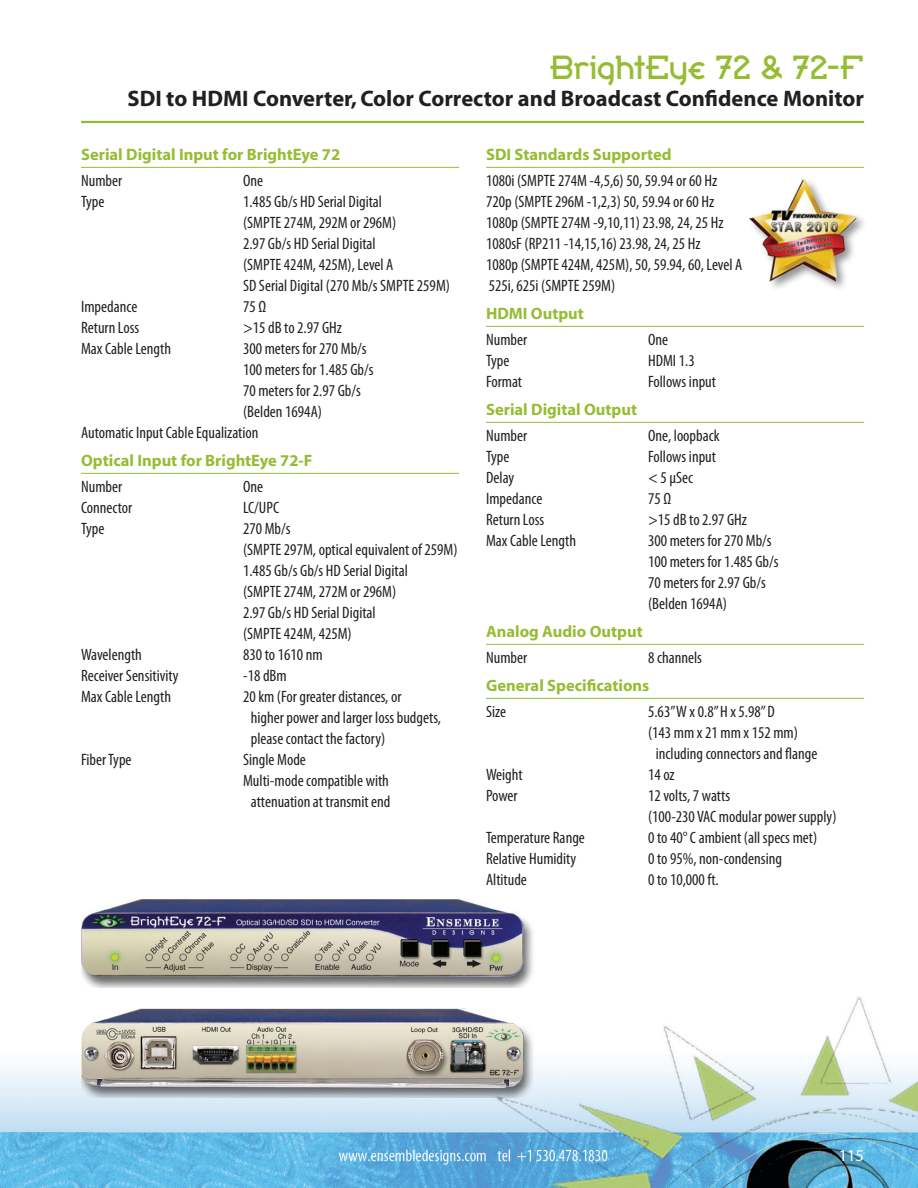
<style>
.page{position:relative;width:918px;height:1188px;background:#fff}
.page>*{position:absolute;margin:0;border:0;box-sizing:border-box;transform-origin:0 0}
._2013_Product_Number{font:33px "Broadband ICG";letter-spacing:-.01em;color:#96bc33}
._2013_small_Product{font:700 22.5px "Myriad";color:#231f20}
._2013_Specs-Tab_List{font:condensed 16.5px "Myriad Pro";color:#231f20}
._2013_Specs-Standard{font:condensed 16.5px "Myriad Pro";color:#231f20}
._2013_Spec_Head{font:700 16.5px "Myriad";color:#96bc33}
.t1{font:16.5px "Myriad";color:#fff}
</style>
<div class="page">
<img style="left:0;top:987px;width:918px;height:201px">
<hr style="left:81px;top:121px;width:783px;height:2px;background:#96bc33">
<hr style="left:81px;top:167px;width:378px;height:1px;background:#96bc33">
<hr style="left:81px;top:473px;width:378px;height:1px;background:#96bc33">
<hr style="left:486px;top:167px;width:378px;height:1px;background:#96bc33">
<hr style="left:486px;top:326px;width:378px;height:1px;background:#96bc33">
<hr style="left:486px;top:422px;width:378px;height:1px;background:#96bc33">
<hr style="left:486px;top:644px;width:378px;height:1px;background:#96bc33">
<hr style="left:486px;top:698px;width:378px;height:1px;background:#96bc33">
<div style="left:748px;top:177px;width:120px;height:116px;background:#231f20;opacity:.5"></div>
<img style="left:748px;top:177px;width:113px;height:105px">
<img style="left:81px;top:899px;width:452px;height:88px">
<img style="left:81px;top:1009px;width:453px;height:88px">
<p class="_2013_Product_Number" style="left:550px;top:47px;width:316px">BrightEye 72 &amp; 72-F</p>
<p class="_2013_small_Product" style="left:128px;top:87px;width:738px">SDI to HDMI Converter, Color Corrector and Broadcast Confidence Monitor</p>
<p class="_2013_Spec_Head" style="left:81px;top:146px;width:261px">Serial Digital Input for BrightEye 72</p>
<p class="_2013_Specs-Tab_List" style="left:81px;top:170px;width:43px">Number</p>
<p class="_2013_Specs-Tab_List" style="left:243px;top:170px;width:22px">One</p>
<p class="_2013_Specs-Tab_List" style="left:81px;top:191px;width:25px">Type</p>
<p class="_2013_Specs-Tab_List" style="left:243px;top:191px;width:140px">1.485 Gb/s HD Serial Digital</p>
<p class="_2013_Specs-Tab_List" style="left:243px;top:212px;width:155px">(SMPTE 274M, 292M or 296M)</p>
<p class="_2013_Specs-Tab_List" style="left:243px;top:233px;width:134px">2.97 Gb/s HD Serial Digital</p>
<p class="_2013_Specs-Tab_List" style="left:243px;top:254px;width:152px">(SMPTE 424M, 425M), Level A</p>
<p class="_2013_Specs-Tab_List" style="left:243px;top:275px;width:208px">SD Serial Digital (270 Mb/s SMPTE 259M)</p>
<p class="_2013_Specs-Tab_List" style="left:81px;top:296px;width:58px">Impedance</p>
<p class="_2013_Specs-Tab_List" style="left:243px;top:296px;width:25px">75 Ω</p>
<p class="_2013_Specs-Tab_List" style="left:81px;top:317px;width:60px">Return Loss</p>
<p class="_2013_Specs-Tab_List" style="left:243px;top:317px;width:101px">&gt;15 dB to 2.97 GHz</p>
<p class="_2013_Specs-Tab_List" style="left:81px;top:338px;width:91px">Max Cable Length</p>
<p class="_2013_Specs-Tab_List" style="left:243px;top:338px;width:125px">300 meters for 270 Mb/s</p>
<p class="_2013_Specs-Tab_List" style="left:243px;top:359px;width:132px">100 meters for 1.485 Gb/s</p>
<p class="_2013_Specs-Tab_List" style="left:243px;top:380px;width:119px">70 meters for 2.97 Gb/s</p>
<p class="_2013_Specs-Tab_List" style="left:243px;top:401px;width:80px">(Belden 1694A)</p>
<p class="_2013_Specs-Tab_List" style="left:81px;top:422px;width:179px">Automatic Input Cable Equalization</p>
<p class="_2013_Spec_Head" style="left:81px;top:452px;width:233px">Optical Input for BrightEye 72-F</p>
<p class="_2013_Specs-Tab_List" style="left:81px;top:476px;width:43px">Number</p>
<p class="_2013_Specs-Tab_List" style="left:243px;top:476px;width:22px">One</p>
<p class="_2013_Specs-Tab_List" style="left:81px;top:497px;width:53px">Connector</p>
<p class="_2013_Specs-Tab_List" style="left:243px;top:497px;width:38px">LC/UPC</p>
<p class="_2013_Specs-Tab_List" style="left:81px;top:518px;width:25px">Type</p>
<p class="_2013_Specs-Tab_List" style="left:243px;top:518px;width:49px">270 Mb/s</p>
<p class="_2013_Specs-Tab_List" style="left:243px;top:539px;width:216px">(SMPTE 297M, optical equivalent of 259M)</p>
<p class="_2013_Specs-Tab_List" style="left:243px;top:560px;width:166px">1.485 Gb/s Gb/s HD Serial Digital</p>
<p class="_2013_Specs-Tab_List" style="left:243px;top:581px;width:155px">(SMPTE 274M, 272M or 296M)</p>
<p class="_2013_Specs-Tab_List" style="left:243px;top:602px;width:134px">2.97 Gb/s HD Serial Digital</p>
<p class="_2013_Specs-Tab_List" style="left:243px;top:623px;width:110px">(SMPTE 424M, 425M)</p>
<p class="_2013_Specs-Tab_List" style="left:81px;top:644px;width:62px">Wavelength</p>
<p class="_2013_Specs-Tab_List" style="left:243px;top:644px;width:81px">830 to 1610 nm</p>
<p class="_2013_Specs-Tab_List" style="left:81px;top:665px;width:99px">Receiver Sensitivity</p>
<p class="_2013_Specs-Tab_List" style="left:243px;top:665px;width:45px">-18 dBm</p>
<p class="_2013_Specs-Tab_List" style="left:81px;top:686px;width:91px">Max Cable Length</p>
<p class="_2013_Specs-Tab_List" style="left:243px;top:686px;width:160px">20 km (For greater distances, or</p>
<p class="_2013_Specs-Tab_List" style="left:251px;top:707px;width:192px">higher power and larger loss budgets,</p>
<p class="_2013_Specs-Tab_List" style="left:251px;top:728px;width:136px">please contact the factory)</p>
<p class="_2013_Specs-Tab_List" style="left:81px;top:749px;width:52px">Fiber Type</p>
<p class="_2013_Specs-Tab_List" style="left:243px;top:749px;width:64px">Single Mode</p>
<p class="_2013_Specs-Tab_List" style="left:243px;top:770px;width:147px">Multi-mode compatible with</p>
<p class="_2013_Specs-Tab_List" style="left:251px;top:791px;width:141px">attenuation at transmit end</p>
<p class="_2013_Spec_Head" style="left:486px;top:146px;width:187px">SDI Standards Supported</p>
<p class="_2013_Specs-Standard" style="left:486px;top:170px;width:233px">1080i (SMPTE 274M -4,5,6) 50, 59.94 or 60 Hz</p>
<p class="_2013_Specs-Standard" style="left:486px;top:191px;width:230px">720p (SMPTE 296M -1,2,3) 50, 59.94 or 60 Hz</p>
<p class="_2013_Specs-Standard" style="left:486px;top:212px;width:239px">1080p (SMPTE 274M -9,10,11) 23.98, 24, 25 Hz</p>
<p class="_2013_Specs-Standard" style="left:486px;top:233px;width:216px">1080sF (RP211 -14,15,16) 23.98, 24, 25 Hz</p>
<p class="_2013_Specs-Standard" style="left:486px;top:254px;width:258px">1080p (SMPTE 424M, 425M), 50, 59.94, 60, Level A</p>
<p class="_2013_Specs-Standard" style="left:489px;top:275px;width:128px">525i, 625i (SMPTE 259M)</p>
<p class="_2013_Spec_Head" style="left:486px;top:305px;width:99px">HDMI Output</p>
<p class="_2013_Specs-Tab_List" style="left:486px;top:329px;width:43px">Number</p>
<p class="_2013_Specs-Tab_List" style="left:648px;top:329px;width:22px">One</p>
<p class="_2013_Specs-Tab_List" style="left:486px;top:350px;width:25px">Type</p>
<p class="_2013_Specs-Tab_List" style="left:648px;top:350px;width:48px">HDMI 1.3</p>
<p class="_2013_Specs-Tab_List" style="left:486px;top:371px;width:38px">Format</p>
<p class="_2013_Specs-Tab_List" style="left:648px;top:371px;width:69px">Follows input</p>
<p class="_2013_Spec_Head" style="left:486px;top:401px;width:152px">Serial Digital Output</p>
<p class="_2013_Specs-Tab_List" style="left:486px;top:425px;width:43px">Number</p>
<p class="_2013_Specs-Tab_List" style="left:648px;top:425px;width:73px">One, loopback</p>
<p class="_2013_Specs-Tab_List" style="left:486px;top:446px;width:25px">Type</p>
<p class="_2013_Specs-Tab_List" style="left:648px;top:446px;width:69px">Follows input</p>
<p class="_2013_Specs-Tab_List" style="left:486px;top:467px;width:30px">Delay</p>
<p class="_2013_Specs-Tab_List" style="left:648px;top:467px;width:46px">&lt; 5 µSec</p>
<p class="_2013_Specs-Tab_List" style="left:486px;top:488px;width:58px">Impedance</p>
<p class="_2013_Specs-Tab_List" style="left:648px;top:488px;width:25px">75 Ω</p>
<p class="_2013_Specs-Tab_List" style="left:486px;top:509px;width:60px">Return Loss</p>
<p class="_2013_Specs-Tab_List" style="left:648px;top:509px;width:101px">&gt;15 dB to 2.97 GHz</p>
<p class="_2013_Specs-Tab_List" style="left:486px;top:530px;width:91px">Max Cable Length</p>
<p class="_2013_Specs-Tab_List" style="left:648px;top:530px;width:125px">300 meters for 270 Mb/s</p>
<p class="_2013_Specs-Tab_List" style="left:648px;top:551px;width:132px">100 meters for 1.485 Gb/s</p>
<p class="_2013_Specs-Tab_List" style="left:648px;top:572px;width:119px">70 meters for 2.97 Gb/s</p>
<p class="_2013_Specs-Tab_List" style="left:648px;top:593px;width:80px">(Belden 1694A)</p>
<p class="_2013_Spec_Head" style="left:486px;top:623px;width:158px">Analog Audio Output</p>
<p class="_2013_Specs-Tab_List" style="left:486px;top:647px;width:43px">Number</p>
<p class="_2013_Specs-Tab_List" style="left:648px;top:647px;width:55px">8 channels</p>
<p class="_2013_Spec_Head" style="left:486px;top:677px;width:165px">General Specifications</p>
<p class="_2013_Specs-Tab_List" style="left:486px;top:701px;width:21px">Size</p>
<p class="_2013_Specs-Tab_List" style="left:648px;top:701px;width:128px">5.63” W x 0.8” H x 5.98” D</p>
<p class="_2013_Specs-Tab_List" style="left:648px;top:722px;width:151px">(143 mm x 21 mm x 152 mm)</p>
<p class="_2013_Specs-Tab_List" style="left:656px;top:743px;width:163px">including connectors and flange</p>
<p class="_2013_Specs-Tab_List" style="left:486px;top:764px;width:38px">Weight</p>
<p class="_2013_Specs-Tab_List" style="left:648px;top:764px;width:28px">14 oz</p>
<p class="_2013_Specs-Tab_List" style="left:486px;top:785px;width:33px">Power</p>
<p class="_2013_Specs-Tab_List" style="left:648px;top:785px;width:84px">12 volts, 7 watts</p>
<p class="_2013_Specs-Tab_List" style="left:648px;top:806px;width:190px">(100-230 VAC modular power supply)</p>
<p class="_2013_Specs-Tab_List" style="left:486px;top:827px;width:100px">Temperature Range</p>
<p class="_2013_Specs-Tab_List" style="left:648px;top:827px;width:171px">0 to 40° C ambient (all specs met)</p>
<p class="_2013_Specs-Tab_List" style="left:486px;top:848px;width:92px">Relative Humidity</p>
<p class="_2013_Specs-Tab_List" style="left:648px;top:848px;width:135px">0 to 95%, non-condensing</p>
<p class="_2013_Specs-Tab_List" style="left:486px;top:869px;width:42px">Altitude</p>
<p class="_2013_Specs-Tab_List" style="left:648px;top:869px;width:72px">0 to 10,000 ft.</p>
<p class="t1" style="left:839px;top:1147px;width:27px">115</p>
</div>
